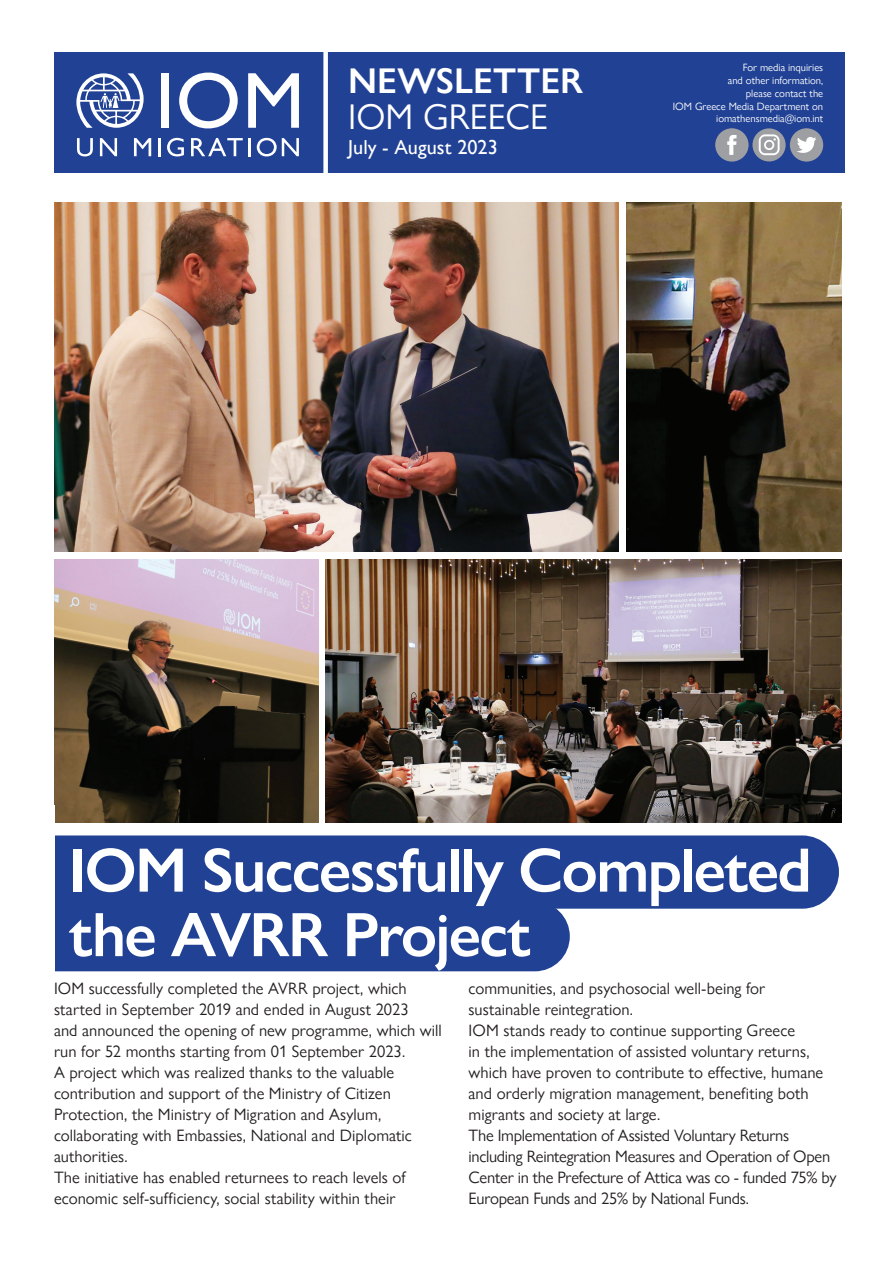
<style>
.page{position:relative;width:893px;height:1263px;background:#fff}
.page>*{position:absolute;margin:0;border:0;box-sizing:border-box;transform-origin:0 0}
.t1{font:600 63px/64.5px "Gill Sans Nova";letter-spacing:-.03em;color:#fff}
.t2{font:600 35.7px "Gill Sans Nova";color:#fff}
.t3{font:35.7px "Gill Sans Nova";color:#fff}
.t4{font:500 20.25px "Gill Sans Nova";color:#fff}
.t5{font:16.5px/21px "Gill Sans Nova";letter-spacing:.005em;color:#231f20}
.t6{font:10.65px/12.8px "Gill Sans Nova";color:#fff;text-align:right}
</style>
<div class="page">
<img style="left:54px;top:560px;width:265px;height:263px">
<img style="left:626px;top:203px;width:216px;height:349px">
<img style="left:54px;top:203px;width:565px;height:349px">
<img style="left:325px;top:560px;width:517px;height:263px">
<div style="left:0;top:901px;width:570px;height:70px;background:#214194;border-radius:35px"></div>
<div style="left:0;top:835px;width:839px;height:74px;background:#214194;border-radius:37px"></div>
<div style="left:54px;top:52px;width:791px;height:120px;background:#214194"></div>
<div style="left:161px;top:73px;width:7px;height:55px;background:#fff"></div>
<svg style="left:179px;top:73px;width:59px;height:55px"></svg>
<svg style="left:248px;top:73px;width:51px;height:55px"></svg>
<svg style="left:77px;top:138px;width:16px;height:18px"></svg>
<svg style="left:100px;top:138px;width:17px;height:18px"></svg>
<svg style="left:134px;top:138px;width:17px;height:18px"></svg>
<svg style="left:159px;top:138px;width:2px;height:18px"></svg>
<svg style="left:167px;top:138px;width:17px;height:18px"></svg>
<svg style="left:191px;top:138px;width:52px;height:18px"></svg>
<svg style="left:249px;top:138px;width:2px;height:18px"></svg>
<svg style="left:257px;top:138px;width:42px;height:18px"></svg>
<svg style="left:76px;top:73px;width:68px;height:55px"></svg>
<div style="left:323px;top:28px;width:5px;height:154px;background:#fff"></div>
<div style="left:790px;top:128px;width:33px;height:34px;background:#9d9fa2;border-radius:50%"></div>
<svg style="left:797px;top:137px;width:19px;height:16px"></svg>
<div style="left:715px;top:128px;width:34px;height:34px;background:#9d9fa2;border-radius:50%"></div>
<svg style="left:727px;top:135px;width:9px;height:20px"></svg>
<svg style="left:752px;top:128px;width:34px;height:33px"></svg>
<div style="left:0;top:806px;width:54px;height:349px;background:#fff"></div>
<h2 class="t2" style="left:348px;top:59px;width:237px">NEWSLETTER</h2>
<h2 class="t3" style="left:348px;top:95px;width:201px">IOM GREECE</h2>
<p class="t4" style="left:348px;top:135px;width:151px">July - August 2023</p>
<p class="t6" style="left:673px;top:61px;width:152px">For media inquiries<br>and other information,<br>please contact the<br>IOM Greece Media Department on iomathensmedia@iom.int</p>
<h1 class="t1" style="left:69px;top:837px;width:745px">IOM Successfully Completed the AVRR Project</h1>
<p class="t5" style="left:54px;top:977px;width:389px">IOM successfully completed the AVRR project, which started in September 2019 and ended in August 2023<br>and announced the opening of new programme, which will run for 52 months starting from 01 September 2023.<br>A project which was realized thanks to the valuable contribution and support of the Ministry of Citizen Protection, the Ministry of Migration and Asylum, collaborating with Embassies, National and Diplomatic authorities.<br>The initiative has enabled returnees to reach levels of economic self-sufficiency, social stability within their</p>
<p class="t5" style="left:469px;top:978px;width:369px">communities, and psychosocial well-being for sustainable reintegration.<br>IOM stands ready to continue supporting Greece<br>in the implementation of assisted voluntary returns, which have proven to contribute to effective, humane and orderly migration management, benefiting both migrants and society at large.<br>The Implementation of Assisted Voluntary Returns including Reintegration Measures and Operation of Open Center in the Prefecture of Attica was co - funded 75% by European Funds and 25% by National Funds.</p>
</div>
